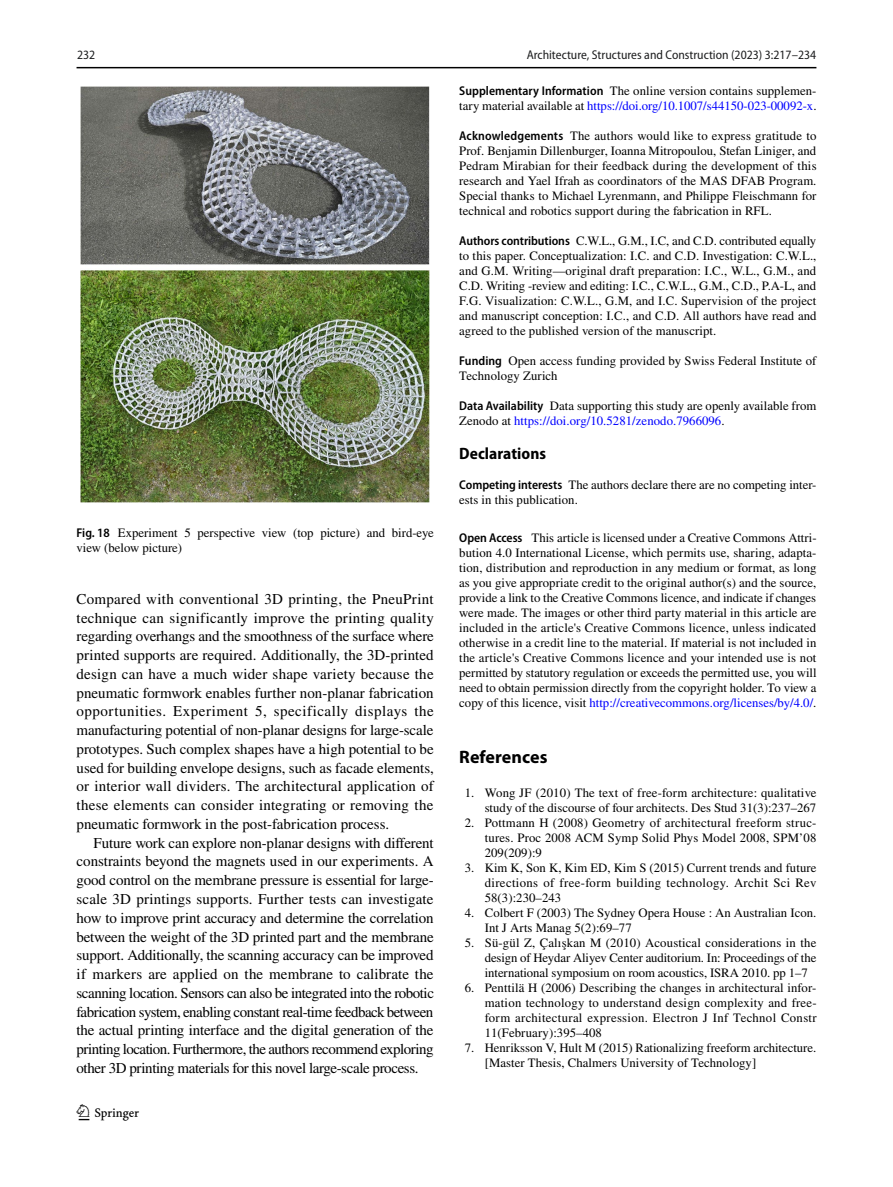
<style>
.page{position:relative;width:893px;height:1187px;background:#fff}
.page>*{position:absolute;margin:0;border:0;box-sizing:border-box;transform-origin:0 0}
.t1{font:22.5px "Springnew Regular 2";color:#000}
.t2{font:700 18px "Myriad Pro";letter-spacing:.005em;color:#000}
.t3{font:700 semi-condensed 16.5px "Myriad Pro";letter-spacing:.005em;color:#000}
.t4{font:15px/18.8px "STIX";letter-spacing:-.02em;color:#000;text-align:justify}
.t5{font:12.75px/15px "STIX";letter-spacing:.005em;color:#000}
.t6{font:semi-condensed 12.75px "Myriad Pro";color:#1d1e1f}
.s1{font-family:"Myriad Pro";font-weight:600;font-stretch:semi-condensed}
.s2{color:#00f}
</style>
<div class="page">
<hr style="left:77px;top:67px;width:739px;height:1px;background:#000">
<img style="left:81px;top:87px;width:348px;height:415px">
<p class="t6" style="left:77px;top:50px;width:20px">232</p>
<p class="t5" style="left:77px;top:526px;width:359px"><span class="s1">Fig. 18</span> Experiment 5 perspective view (top picture) and bird-eye view (below picture)</p>
<p class="t4" style="left:77px;top:590px;width:359px">Compared with conventional 3D printing, the PneuPrint technique can significantly improve the printing quality regarding overhangs and the smoothness of the surface where printed supports are required. Additionally, the 3D-printed design can have a much wider shape variety because the pneumatic formwork enables further non-planar fabrication opportunities. Experiment 5, specifically displays the manufacturing potential of non-planar designs for large-scale prototypes. Such complex shapes have a high potential to be used for building envelope designs, such as facade elements, or interior wall dividers. The architectural application of these elements can consider integrating or removing the pneumatic formwork in the post-fabrication process.</p>
<p class="t4" style="left:77px;top:834px;width:359px;text-indent:17px">Future work can explore non-planar designs with different constraints beyond the magnets used in our experiments. A good control on the membrane pressure is essential for large&shy;scale 3D printings supports. Further tests can investigate how to improve print accuracy and determine the correlation between the weight of the 3D printed part and the membrane support. Additionally, the scanning accuracy can be improved if markers are applied on the membrane to calibrate the scanning location. Sensors can also be integrated into the robotic fabrication system, enabling constant real-time feedback between the actual printing interface and the digital generation of the printing location. Furthermore, the authors recommend exploring other 3D printing materials for this novel large-scale process.</p>
<h1 class="t1" style="left:79px;top:1104px;width:62px">1 3</h1>
<p class="t6" style="left:527px;top:50px;width:291px">Architecture, Structures and Construction (2023) 3:217–234</p>
<p class="t5" style="left:459px;top:84px;width:359px"><span class="s1">Supplementary Information</span> The online version contains supplemen&shy;tary material available at <span class="s2">https://doi.org/10.1007/s44150-023-00092-x</span>.</p>
<p class="t5" style="left:459px;top:129px;width:359px;text-align:justify"><span class="s1">Acknowledgements</span> The authors would like to express gratitude to Prof. Benjamin Dillenburger, Ioanna Mitropoulou, Stefan Liniger, and Pedram Mirabian for their feedback during the development of this research and Yael Ifrah as coordinators of the MAS DFAB Program.<br>Special thanks to Michael Lyrenmann, and Philippe Fleischmann for technical and robotics support during the fabrication in RFL.</p>
<p class="t5" style="left:459px;top:234px;width:359px;text-align:justify"><span class="s1">Authors contributions</span> C.W.L., G.M., I.C, and C.D. contributed equally to this paper. Conceptualization: I.C. and C.D. Investigation: C.W.L., and G.M. Writing—original draft preparation: I.C., W.L., G.M., and C.D. Writing -review and editing: I.C., C.W.L., G.M., C.D., P.A-L, and F.G. Visualization: C.W.L., G.M, and I.C. Supervision of the project and manuscript conception: I.C., and C.D. All authors have read and agreed to the published version of the manuscript.</p>
<p class="t5" style="left:459px;top:354px;width:359px"><span class="s1">Funding</span> Open access funding provided by Swiss Federal Institute of<br>Technology Zurich</p>
<p class="t5" style="left:459px;top:399px;width:359px"><span class="s1">Data Availability</span> Data supporting this study are openly available from<br>Zenodo at <span class="s2">https://doi.org/10.5281/zenodo.7966096</span>.</p>
<p class="t3" style="left:459px;top:444px;width:88px">Declarations</p>
<p class="t5" style="left:459px;top:478px;width:359px"><span class="s1">Competing interests</span> The authors declare there are no competing inter&shy;ests in this publication.</p>
<p class="t5" style="left:459px;top:531px;width:359px;text-align:justify"><span class="s1">Open Access</span> This article is licensed under a Creative Commons Attri&shy;bution 4.0 International License, which permits use, sharing, adapta&shy;tion, distribution and reproduction in any medium or format, as long as you give appropriate credit to the original author(s) and the source, provide a link to the Creative Commons licence, and indicate if changes were made. The images or other third party material in this article are included in the article's Creative Commons licence, unless indicated otherwise in a credit line to the material. If material is not included in the article's Creative Commons licence and your intended use is not permitted by statutory regulation or exceeds the permitted use, you will need to obtain permission directly from the copyright holder. To view a copy of this licence, visit <span class="s2">http://creativecommons.org/licenses/by/4.0/</span>.</p>
<h2 class="t2" style="left:459px;top:745px;width:90px">References</h2>
<p class="t5" style="left:465px;top:786px;width:353px;text-align:right">1. Wong JF (2010) The text of free-form architecture: qualitative study of the discourse of four architects. Des Stud 31(3):237–267</p>
<p class="t5" style="left:485px;top:816px;width:333px;text-align:justify;text-indent:-20px">2. Pottmann H (2008) Geometry of architectural freeform struc&shy;tures. Proc 2008 ACM Symp Solid Phys Model 2008, SPM’08<br>209(209):9</p>
<p class="t5" style="left:485px;top:861px;width:333px;text-align:justify;text-indent:-20px">3. Kim K, Son K, Kim ED, Kim S (2015) Current trends and future directions of free-form building technology. Archit Sci Rev 58(3):230–243</p>
<p class="t5" style="left:485px;top:905px;width:333px;text-indent:-20px">4. Colbert F (2003) The Sydney Opera House : An Australian Icon.<br>Int J Arts Manag 5(2):69–77</p>
<p class="t5" style="left:485px;top:935px;width:333px;text-align:justify;text-indent:-20px">5. Sü-gül Z, Çalışkan M (2010) Acoustical considerations in the design of Heydar Aliyev Center auditorium. In: Proceedings of the international symposium on room acoustics, ISRA 2010. pp 1–7</p>
<p class="t5" style="left:485px;top:980px;width:333px;text-align:justify;text-indent:-20px">6. Penttilä H (2006) Describing the changes in architectural infor&shy;mation technology to understand design complexity and free&shy;form architectural expression. Electron J Inf Technol Constr 11(February):395–408</p>
<p class="t5" style="left:485px;top:1040px;width:333px;text-indent:-20px">7. Henriksson V, Hult M (2015) Rationalizing freeform architecture. [Master Thesis, Chalmers University of Technology]</p>
</div>
